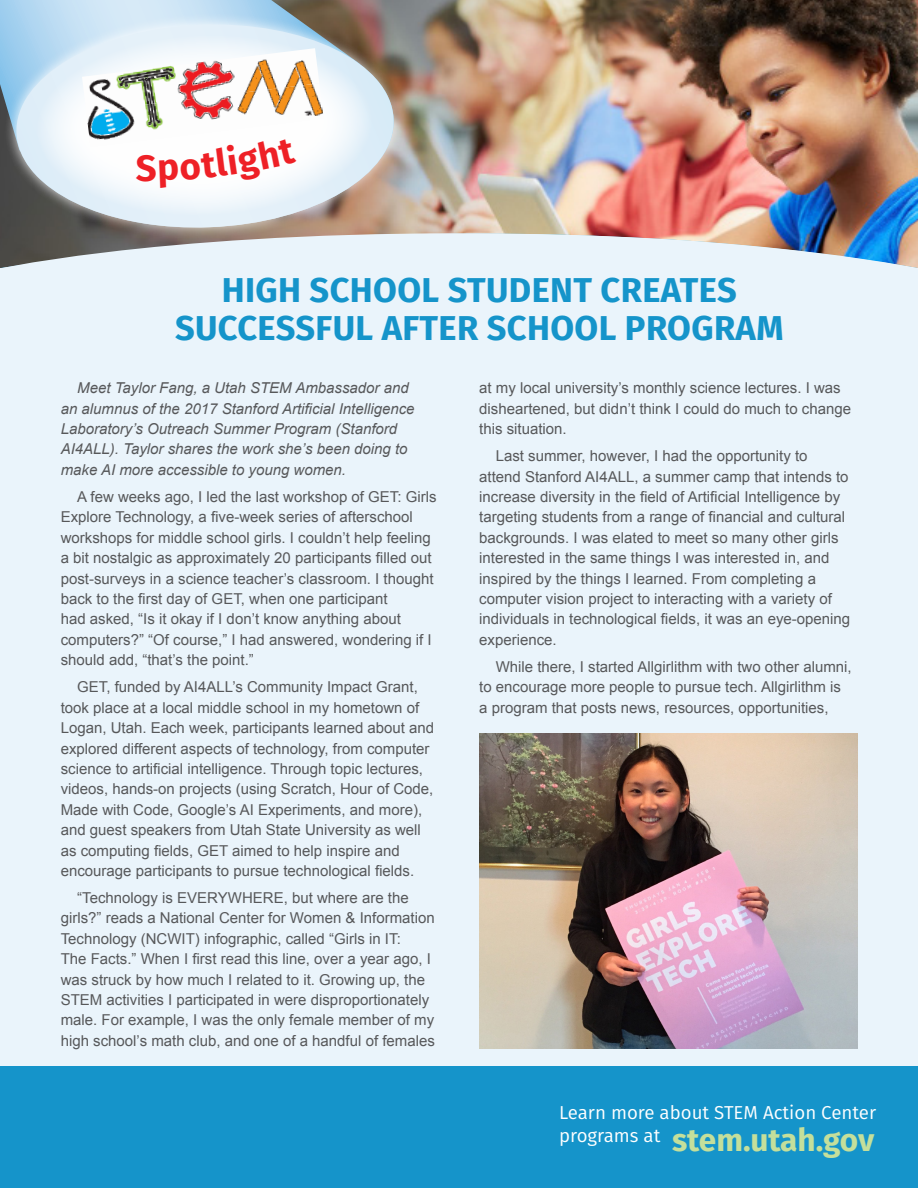
<style>
.page{position:relative;width:918px;height:1188px;background:#fff}
.page>*{position:absolute;margin:0;border:0;box-sizing:border-box;transform-origin:0 0}
.t1{font:700 36.6px "Fira Sans";color:#ee2026}
.Paragraph_Style_3{font:700 34.5px/37.5px "Fira Sans";letter-spacing:.01em;color:#1594ca;text-align:center}
.t2{font:700 31.65px "Fira Sans";letter-spacing:-.005em;color:#c4df9b}
.t3{font:18.75px/22.5px "Fira Sans";color:#fff}
.Bod{font:15px/20.4px "Arial";color:#57585a}
.Bod-2{font:italic 15px/20.4px "Arial";color:#57585a}
</style>
<div class="page">
<img style="left:396px;top:0;width:522px;height:233px">
<div style="left:0;top:233px;width:918px;height:833px;background:#eaf4fb"></div>
<svg style="left:0;top:4px;width:411px;height:245px;background:#9ba1a4"></svg>
<svg style="left:14px;top:21px;width:382px;height:210px;background:#a8abac"></svg>
<svg style="left:34px;top:32px;width:341px;height:187px"></svg>
<div style="left:0;top:1066px;width:918px;height:122px;background:#1594ca"></div>
<img style="left:82px;top:48px;width:237px;height:64px">
<img style="left:86px;top:83px;width:238px;height:64px">
<img style="left:91px;top:119px;width:233px;height:28px">
<img style="left:479px;top:733px;width:378px;height:316px">
<svg style="left:159px;top:138px;width:138px;height:50px"></svg>
<p class="t1" style="left:136px;top:137px;width:23px">S</p>
<p class="Paragraph_Style_3" style="left:175px;top:269px;width:610px">HIGH SCHOOL STUDENT CREATES<br>SUCCESSFUL AFTER SCHOOL PROGRAM</p>
<p class="Bod-2" style="left:61px;top:378px;width:355px;text-indent:16px">Meet Taylor Fang, a Utah STEM Ambassador and an alumnus of the 2017 Stanford Artificial Intelligence Laboratory’s Outreach Summer Program (Stanford AI4ALL). Taylor shares the work she’s been doing to make AI more accessible to young women.</p>
<p class="Bod" style="left:61px;top:487px;width:377px;text-indent:16px">A few weeks ago, I led the last workshop of GET: Girls Explore Technology, a five-week series of afterschool workshops for middle school girls. I couldn’t help feeling a bit nostalgic as approximately 20 participants filled out post-surveys in a science teacher’s classroom. I thought back to the first day of GET, when one participant<br>had asked, “Is it okay if I don’t know anything about computers?” “Of course,” I had answered, wondering if I should add, “that’s the point.”</p>
<p class="Bod" style="left:61px;top:677px;width:375px;text-indent:16px">GET, funded by AI4ALL’s Community Impact Grant, took place at a local middle school in my hometown of Logan, Utah. Each week, participants learned about and explored different aspects of technology, from computer science to artificial intelligence. Through topic lectures, videos, hands-on projects (using Scratch, Hour of Code, Made with Code, Google’s AI Experiments, and more), and guest speakers from Utah State University as well as computing fields, GET aimed to help inspire and encourage participants to pursue technological fields.</p>
<p class="Bod" style="left:61px;top:888px;width:376px;text-indent:16px">“Technology is EVERYWHERE, but where are the girls?” reads a National Center for Women &amp; Information Technology (NCWIT) infographic, called “Girls in IT:<br>The Facts.” When I first read this line, over a year ago, I was struck by how much I related to it. Growing up, the STEM activities I participated in were disproportionately male. For example, I was the only female member of my high school’s math club, and one of a handful of females</p>
<p class="Bod" style="left:479px;top:378px;width:373px">at my local university’s monthly science lectures. I was disheartened, but didn’t think I could do much to change this situation.</p>
<p class="Bod" style="left:479px;top:446px;width:372px;text-indent:16px">Last summer, however, I had the opportunity to attend Stanford AI4ALL, a summer camp that intends to increase diversity in the field of Artificial Intelligence by targeting students from a range of financial and cultural backgrounds. I was elated to meet so many other girls interested in the same things I was interested in, and inspired by the things I learned. From completing a computer vision project to interacting with a variety of individuals in technological fields, it was an eye-opening experience.</p>
<p class="Bod" style="left:479px;top:656px;width:374px;text-indent:16px">While there, I started Allgirlithm with two other alumni, to encourage more people to pursue tech. Allgirlithm is a program that posts news, resources, opportunities,</p>
<p class="t3" style="left:559px;top:1101px;width:319px">Learn more about STEM Action Center programs at</p>
<p class="t2" style="left:672px;top:1113px;width:204px">stem.utah.gov</p>
</div>
